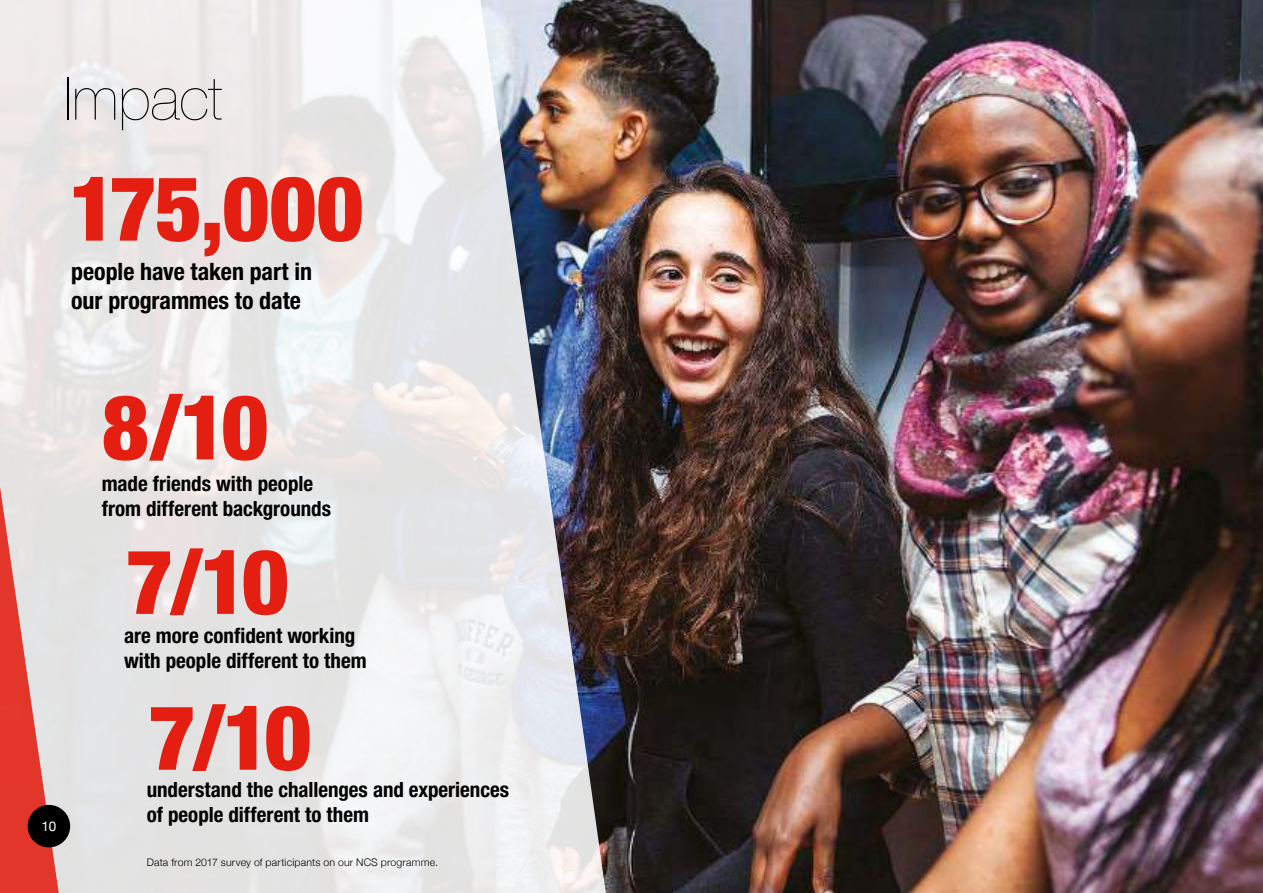
<style>
.page{position:relative;width:1263px;height:893px;background:#fff}
.page>*{position:absolute;margin:0;border:0;box-sizing:border-box;transform-origin:0 0}
.t1{font:900 condensed 90px "Helvetica Neue";letter-spacing:-.06em;color:#e41f12}
.t2{font:200 60px "Helvetica Neue";letter-spacing:-.005em;color:#000}
.t3{font:700 condensed 24px/28.5px "Helvetica Neue";letter-spacing:-.005em;color:#000}
.t4{font:700 condensed 21px/25.2px "Helvetica Neue";color:#000}
.t5{font:13.5px "Helvetica Neue";color:#fff}
.t6{font:300 10.5px "Helvetica Neue";letter-spacing:.02em;color:#000}
</style>
<div class="page">
<img style="left:608px;top:0;width:655px;height:893px">
<svg style="left:0;top:0;width:608px;height:893px;fill:#e6e4e5"></svg>
<svg style="left:0;top:398px;width:61px;height:495px;background:#e4a09b"></svg>
<div style="left:28px;top:805px;width:42px;height:42px;background:#000;border-radius:50%"></div>
<h2 class="t2" style="left:64px;top:76px;width:160px">Impact</h2>
<h1 class="t1" style="left:69px;top:175px;width:295px">175,000</h1>
<p class="t3" style="left:71px;top:260px;width:242px">people have taken part in our programmes to date</p>
<p class="t5" style="left:41px;top:821px;width:17px">10</p>
<h1 class="t1" style="left:102px;top:394px;width:168px">8/10</h1>
<p class="t4" style="left:102px;top:473px;width:231px">made friends with people from different backgrounds</p>
<h1 class="t1" style="left:126px;top:548px;width:164px">7/10</h1>
<p class="t4" style="left:124px;top:624px;width:244px">are more confident working with people different to them</p>
<h1 class="t1" style="left:149px;top:704px;width:164px">7/10</h1>
<p class="t4" style="left:147px;top:779px;width:364px">understand the challenges and experiences of people different to them</p>
<p class="t6" style="left:147px;top:858px;width:293px">Data from 2017 survey of participants on our NCS programme.</p>
</div>
